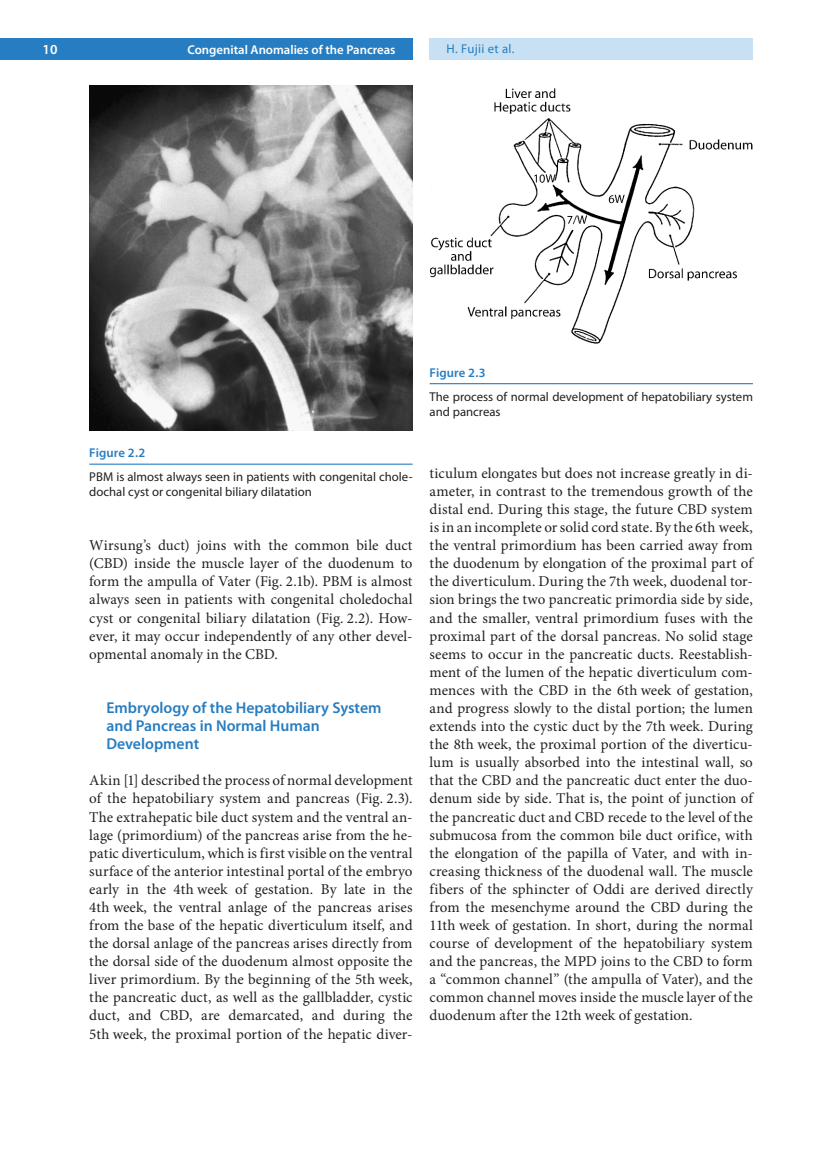
<style>
.page{position:relative;width:821px;height:1149px;background:#fff}
.page>*{position:absolute;margin:0;border:0;box-sizing:border-box;transform-origin:0 0}
.t1{font:600 15.75px/18px "Myriad Pro";color:#277dc1}
.t2{font:15px/18px "Minion Pro";letter-spacing:.005em;color:#231f20;text-align:justify}
.t3{font:600 13.8px "Myriad Pro";color:#fff}
.t4{font:12.75px/24px "Myriad Pro";color:#231f20}
.t5{font:600 12.75px "Myriad Pro";color:#fff}
.t6{font:12.75px "Myriad Pro";letter-spacing:.025em;color:#277dc1}
.s1{font-weight:600;color:#277dc1}
</style>
<div class="page">
<div style="left:0;top:38px;width:412px;height:22px;background:#277dc1"></div>
<div style="left:429px;top:38px;width:324px;height:22px;background:#c7e0f3"></div>
<hr style="left:89px;top:463px;width:323px;height:1px;background:#277dc1">
<img style="left:89px;top:85px;width:324px;height:345px">
<hr style="left:429px;top:383px;width:324px;height:1px;background:#277dc1">
<img style="left:430px;top:88px;width:323px;height:256px">
<p class="t3" style="left:43px;top:41px;width:17px">1 0</p>
<p class="t5" style="left:187px;top:41px;width:210px">Congenital Anomalies of the Pancreas</p>
<p class="t6" style="left:446px;top:41px;width:69px">H. Fujii et al.</p>
<p class="t4" style="left:89px;top:440px;width:325px"><span class="s1">Figure 2.2<br></span>PBM is almost always seen in patients with congenital chole-</p>
<p class="t4" style="left:89px;top:479px;width:224px">dochal cyst or congenital biliary dilatation</p>
<p class="t2" style="left:89px;top:536px;width:325px">Wirsung’s duct) joins with the common bile duct (CBD) inside the muscle layer of the duodenum to form the ampulla of Vater (Fig. 2.1b). PBM is almost always seen in patients with congenital choledochal cyst or congenital biliary dilatation (Fig. 2.2). How&shy;ever, it may occur independently of any other devel&shy;opmental anomaly in the CBD.</p>
<p class="t1" style="left:106px;top:698px;width:277px">Embryology of the Hepatobiliary System and Pancreas in Normal Human<br>Development</p>
<p class="t2" style="left:89px;top:771px;width:325px">Akin [1] described the process of normal development of the hepatobiliary system and pancreas (Fig. 2.3).<br>The extrahepatic bile duct system and the ventral an&shy;lage (primordium) of the pancreas arise from the he&shy;patic diverticulum, which is first visible on the ventral surface of the anterior intestinal portal of the embryo early in the 4th week of gestation. By late in the 4th week, the ventral anlage of the pancreas arises from the base of the hepatic diverticulum itself, and the dorsal anlage of the pancreas arises directly from the dorsal side of the duodenum almost opposite the liver primordium. By the beginning of the 5th week, the pancreatic duct, as well as the gallbladder, cystic duct, and CBD, are demarcated, and during the 5th week, the proximal portion of the hepatic diver-</p>
<p class="t4" style="left:429px;top:360px;width:325px"><span class="s1">Figure 2.3<br></span>The process of normal development of hepatobiliary system</p>
<p class="t4" style="left:429px;top:399px;width:72px">and pancreas</p>
<p class="t2" style="left:429px;top:464px;width:325px">ticulum elongates but does not increase greatly in di&shy;ameter, in contrast to the tremendous growth of the distal end. During this stage, the future CBD system is in an incomplete or solid cord state. By the 6th week, the ventral primordium has been carried away from the duodenum by elongation of the proximal part of the diverticulum. During the 7th week, duodenal tor&shy;sion brings the two pancreatic primordia side by side, and the smaller, ventral primordium fuses with the proximal part of the dorsal pancreas. No solid stage seems to occur in the pancreatic ducts. Reestablish&shy;ment of the lumen of the hepatic diverticulum com&shy;mences with the CBD in the 6th week of gestation, and progress slowly to the distal portion; the lumen extends into the cystic duct by the 7th week. During the 8th week, the proximal portion of the diverticu&shy;lum is usually absorbed into the intestinal wall, so that the CBD and the pancreatic duct enter the duo&shy;denum side by side. That is, the point of junction of the pancreatic duct and CBD recede to the level of the submucosa from the common bile duct orifice, with the elongation of the papilla of Vater, and with in&shy;creasing thickness of the duodenal wall. The muscle fibers of the sphincter of Oddi are derived directly from the mesenchyme around the CBD during the 11th week of gestation. In short, during the normal course of development of the hepatobiliary system and the pancreas, the MPD joins to the CBD to form a “common channel” (the ampulla of Vater), and the common channel moves inside the muscle layer of the duodenum after the 12th week of gestation.</p>
</div>
